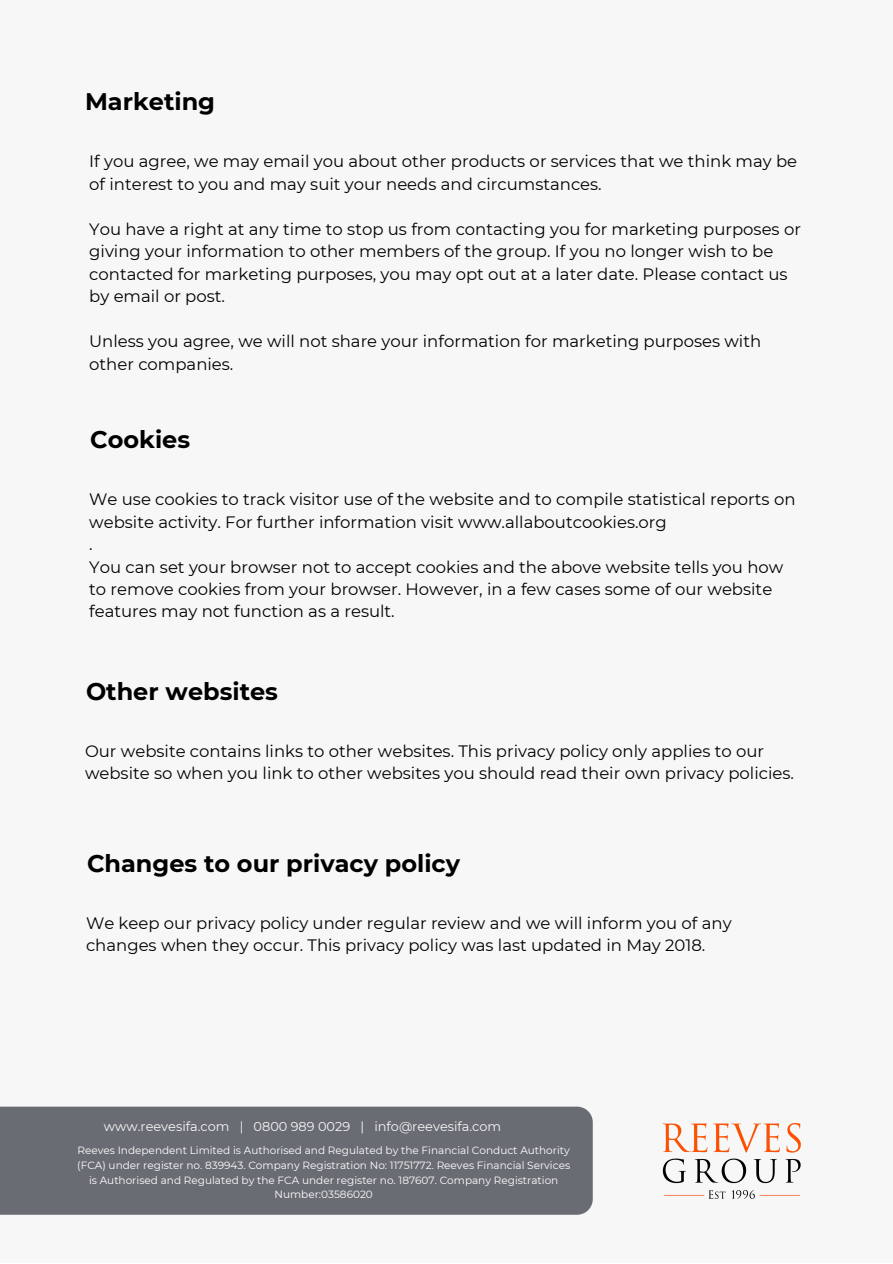
<style>
.page{position:relative;width:893px;height:1264px;background:#fff}
.page>*{position:absolute;margin:0;border:0;box-sizing:border-box;transform-origin:0 0}
.t1{font:700 24px "Montserrat";color:#000}
.t2{font:16.5px/22.5px "Montserrat";color:#000}
.t3{font:14.4px "Montserrat";color:#f7f7f7}
.t4{font:12.9px "Montserrat";color:#f7f7f7}
.t5{font:10.5px/14.9px "Montserrat";color:#fff;text-align:center}
</style>
<div class="page">
<div style="left:0;top:0;width:892px;height:1262px;background:#f7f7f7"></div>
<div style="left:0;top:1106px;width:592px;height:108px;background:#696d73"></div>
<img style="left:662px;top:1123px;width:139px;height:75px">
<p class="t1" style="left:85px;top:87px;width:131px">Marketing</p>
<p class="t2" style="left:89px;top:150px;width:709px">If you agree, we may email you about other products or services that we think may be of interest to you and may suit your needs and circumstances.</p>
<p class="t2" style="left:89px;top:217px;width:713px">You have a right at any time to stop us from contacting you for marketing purposes or giving your information to other members of the group. If you no longer wish to be contacted for marketing purposes, you may opt out at a later date. Please contact us by email or post.</p>
<p class="t2" style="left:89px;top:330px;width:673px">Unless you agree, we will not share your information for marketing purposes with other companies.</p>
<p class="t1" style="left:90px;top:425px;width:101px">Cookies</p>
<p class="t2" style="left:89px;top:488px;width:707px">We use cookies to track visitor use of the website and to compile statistical reports on website activity. For further information visit www.allaboutcookies.org</p>
<p class="t2" style="left:89px;top:533px;width:5px">.</p>
<p class="t2" style="left:89px;top:555px;width:695px">You can set your browser not to accept cookies and the above website tells you how to remove cookies from your browser. However, in a few cases some of our website features may not function as a result.</p>
<p class="t1" style="left:86px;top:676px;width:193px">Other websites</p>
<p class="t2" style="left:85px;top:739px;width:710px">Our website contains links to other websites. This privacy policy only applies to our website so when you link to other websites you should read their own privacy policies.</p>
<p class="t1" style="left:87px;top:848px;width:374px">Changes to our privacy policy</p>
<p class="t2" style="left:86px;top:911px;width:647px">We keep our privacy policy under regular review and we will inform you of any changes when they occur. This privacy policy was last updated in May 2018.</p>
<p class="t3" style="left:94px;top:1113px;width:105px">+123-456-7890</p>
<p class="t3" style="left:94px;top:1146px;width:189px">hello@reallygreatsite.com</p>
<p class="t3" style="left:94px;top:1163px;width:188px">123 Anywhere St., Any City</p>
<p class="t4" style="left:104px;top:1118px;width:399px">www.reevesifa.com | 0800 989 0029 | info@reevesifa.com</p>
<p class="t5" style="left:77px;top:1142px;width:494px">Reeves Independent Limited is Authorised and Regulated by the Financial Conduct Authority (FCA) under register no. 839943. Company Registration No: 11751772. Reeves Financial Services is Authorised and Regulated by the FCA under register no. 187607. Company Registration Number:03586020</p>
</div>
